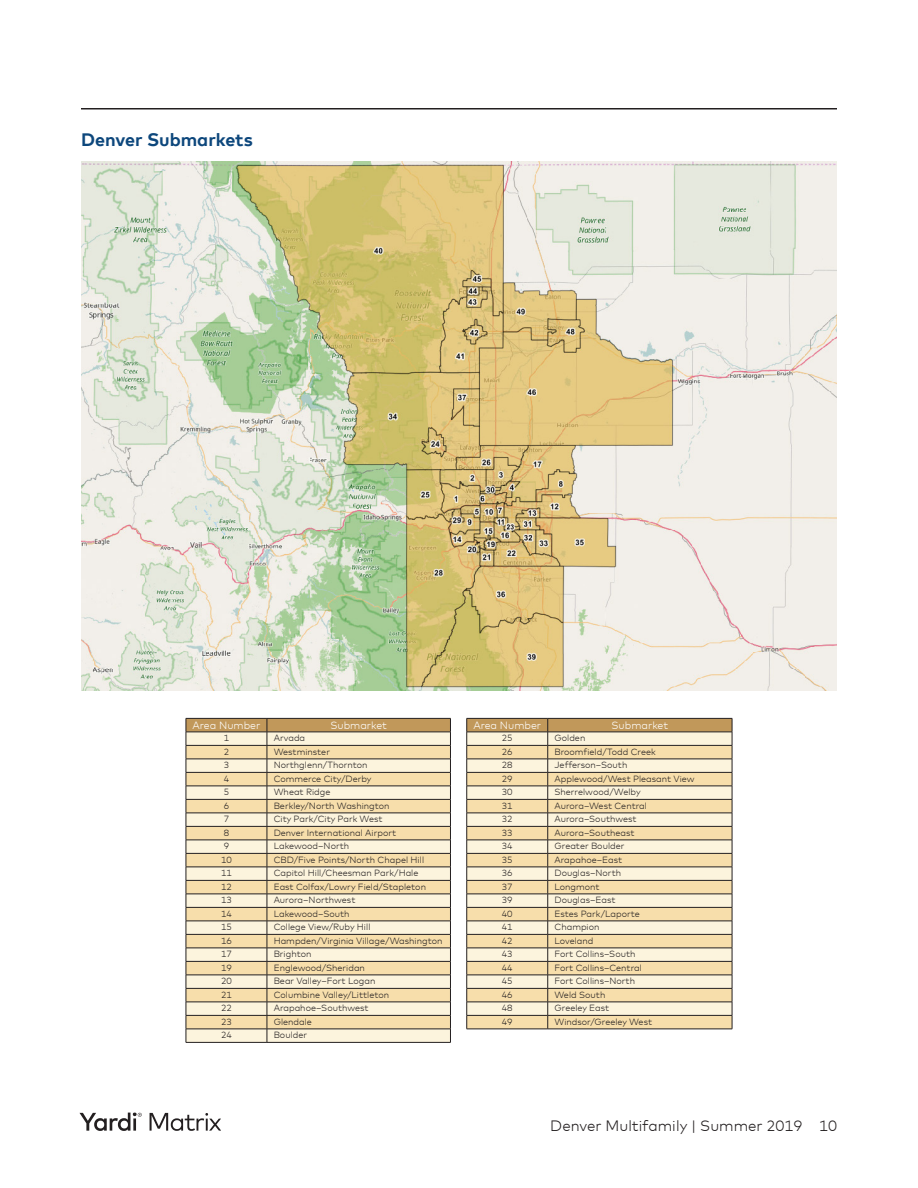
<style>
.page{position:relative;width:918px;height:1188px;background:#fff}
.page>*{position:absolute;margin:0;border:0;box-sizing:border-box;transform-origin:0 0}
.Matrix_Chart_Heads{font:700 18px "Mark Offc Pro";color:#0d477c}
.t1{font:300 15px "Mark Offc Pro";color:#231f20}
.t2{font:300 10.5px "Mark Offc Pro";color:#fff}
.t3{font:300 9px "Mark Offc Pro";color:#231f20}
</style>
<div class="page">
<hr style="left:81px;top:108px;width:756px;height:2px;background:#231f20">
<svg style="left:80px;top:1112px;width:62px;height:19px"></svg>
<svg style="left:150px;top:1113px;width:71px;height:18px"></svg>
<img style="left:81px;top:161px;width:756px;height:529px">
<svg style="left:186px;top:718px;width:265px;height:324px;background:#e5d5b3"></svg>
<hr style="left:186px;top:1042px;width:81px;height:1px;background:#231f20">
<hr style="left:267px;top:1042px;width:184px;height:1px;background:#231f20">
<hr style="left:467px;top:1029px;width:81px;height:1px;background:#231f20">
<hr style="left:548px;top:1029px;width:184px;height:1px;background:#231f20">
<svg style="left:466px;top:718px;width:267px;height:311px;background:#e5d4b2"></svg>
<hr style="left:467px;top:732px;width:81px;height:1px;background:#231f20">
<hr style="left:548px;top:732px;width:184px;height:1px;background:#231f20">
<p class="Matrix_Chart_Heads" style="left:81px;top:125px;width:173px">Denver Submarkets</p>
<p class="t2" style="left:193px;top:717px;width:69px">Area Number</p>
<p class="t2" style="left:330px;top:717px;width:58px">Submarket</p>
<p class="t3" style="left:224px;top:731px;width:7px">1</p>
<p class="t3" style="left:274px;top:731px;width:33px">Arvada</p>
<p class="t3" style="left:224px;top:745px;width:7px">2</p>
<p class="t3" style="left:274px;top:745px;width:58px">Westminster</p>
<p class="t3" style="left:224px;top:758px;width:7px">3</p>
<p class="t3" style="left:274px;top:758px;width:95px">Northglenn/Thornton</p>
<p class="t3" style="left:224px;top:772px;width:7px">4</p>
<p class="t3" style="left:274px;top:772px;width:99px">Commerce City/Derby</p>
<p class="t3" style="left:224px;top:785px;width:7px">5</p>
<p class="t3" style="left:274px;top:785px;width:58px">Wheat Ridge</p>
<p class="t3" style="left:224px;top:799px;width:7px">6</p>
<p class="t3" style="left:274px;top:799px;width:117px">Berkley/North Washington</p>
<p class="t3" style="left:224px;top:812px;width:7px">7</p>
<p class="t3" style="left:274px;top:812px;width:110px">City Park/City Park West</p>
<p class="t3" style="left:224px;top:826px;width:7px">8</p>
<p class="t3" style="left:274px;top:826px;width:124px">Denver International Airport</p>
<p class="t3" style="left:224px;top:839px;width:7px">9</p>
<p class="t3" style="left:274px;top:839px;width:77px">Lakewood–North</p>
<p class="t3" style="left:221px;top:853px;width:12px">10</p>
<p class="t3" style="left:274px;top:853px;width:152px">CBD/Five Points/North Chapel Hill</p>
<p class="t3" style="left:221px;top:866px;width:12px">11</p>
<p class="t3" style="left:274px;top:866px;width:146px">Capitol Hill/Cheesman Park/Hale</p>
<p class="t3" style="left:221px;top:880px;width:12px">12</p>
<p class="t3" style="left:274px;top:880px;width:154px">East Colfax/Lowry Field/Stapleton</p>
<p class="t3" style="left:221px;top:893px;width:12px">13</p>
<p class="t3" style="left:274px;top:893px;width:83px">Aurora–Northwest</p>
<p class="t3" style="left:221px;top:907px;width:12px">14</p>
<p class="t3" style="left:274px;top:907px;width:77px">Lakewood–South</p>
<p class="t3" style="left:221px;top:920px;width:12px">15</p>
<p class="t3" style="left:274px;top:920px;width:98px">College View/Ruby Hill</p>
<p class="t3" style="left:221px;top:934px;width:12px">16</p>
<p class="t3" style="left:274px;top:934px;width:170px">Hampden/Virginia Village/Washington</p>
<p class="t3" style="left:221px;top:947px;width:12px">17</p>
<p class="t3" style="left:274px;top:947px;width:39px">Brighton</p>
<p class="t3" style="left:221px;top:961px;width:12px">19</p>
<p class="t3" style="left:274px;top:961px;width:93px">Englewood/Sheridan</p>
<p class="t3" style="left:221px;top:974px;width:12px">20</p>
<p class="t3" style="left:274px;top:974px;width:103px">Bear Valley–Fort Logan</p>
<p class="t3" style="left:221px;top:988px;width:12px">21</p>
<p class="t3" style="left:274px;top:988px;width:117px">Columbine Valley/Littleton</p>
<p class="t3" style="left:221px;top:1001px;width:12px">22</p>
<p class="t3" style="left:274px;top:1001px;width:96px">Arapahoe–Southwest</p>
<p class="t3" style="left:221px;top:1015px;width:12px">23</p>
<p class="t3" style="left:274px;top:1015px;width:40px">Glendale</p>
<p class="t3" style="left:221px;top:1028px;width:12px">24</p>
<p class="t3" style="left:274px;top:1028px;width:35px">Boulder</p>
<p class="t2" style="left:473px;top:717px;width:69px">Area Number</p>
<p class="t2" style="left:612px;top:717px;width:58px">Submarket</p>
<p class="t3" style="left:502px;top:731px;width:12px">25</p>
<p class="t3" style="left:554px;top:731px;width:32px">Golden</p>
<p class="t3" style="left:502px;top:745px;width:12px">26</p>
<p class="t3" style="left:554px;top:745px;width:103px">Broomfield/Todd Creek</p>
<p class="t3" style="left:502px;top:758px;width:12px">28</p>
<p class="t3" style="left:554px;top:758px;width:74px">Jefferson–South</p>
<p class="t3" style="left:502px;top:772px;width:12px">29</p>
<p class="t3" style="left:554px;top:772px;width:142px">Applewood/West Pleasant View</p>
<p class="t3" style="left:502px;top:785px;width:12px">30</p>
<p class="t3" style="left:554px;top:785px;width:88px">Sherrelwood/Welby</p>
<p class="t3" style="left:502px;top:799px;width:12px">31</p>
<p class="t3" style="left:554px;top:799px;width:94px">Aurora–West Central</p>
<p class="t3" style="left:502px;top:812px;width:12px">32</p>
<p class="t3" style="left:554px;top:812px;width:84px">Aurora–Southwest</p>
<p class="t3" style="left:502px;top:826px;width:12px">33</p>
<p class="t3" style="left:554px;top:826px;width:82px">Aurora–Southeast</p>
<p class="t3" style="left:502px;top:839px;width:12px">34</p>
<p class="t3" style="left:554px;top:839px;width:71px">Greater Boulder</p>
<p class="t3" style="left:502px;top:853px;width:12px">35</p>
<p class="t3" style="left:554px;top:853px;width:69px">Arapahoe–East</p>
<p class="t3" style="left:502px;top:866px;width:12px">36</p>
<p class="t3" style="left:554px;top:866px;width:68px">Douglas–North</p>
<p class="t3" style="left:502px;top:880px;width:12px">37</p>
<p class="t3" style="left:554px;top:880px;width:47px">Longmont</p>
<p class="t3" style="left:502px;top:893px;width:12px">39</p>
<p class="t3" style="left:554px;top:893px;width:63px">Douglas–East</p>
<p class="t3" style="left:502px;top:907px;width:12px">40</p>
<p class="t3" style="left:554px;top:907px;width:87px">Estes Park/Laporte</p>
<p class="t3" style="left:502px;top:920px;width:12px">41</p>
<p class="t3" style="left:554px;top:920px;width:47px">Champion</p>
<p class="t3" style="left:502px;top:934px;width:12px">42</p>
<p class="t3" style="left:554px;top:934px;width:41px">Loveland</p>
<p class="t3" style="left:502px;top:947px;width:12px">43</p>
<p class="t3" style="left:554px;top:947px;width:83px">Fort Collins–South</p>
<p class="t3" style="left:502px;top:961px;width:12px">44</p>
<p class="t3" style="left:554px;top:961px;width:89px">Fort Collins–Central</p>
<p class="t3" style="left:502px;top:974px;width:12px">45</p>
<p class="t3" style="left:554px;top:974px;width:82px">Fort Collins–North</p>
<p class="t3" style="left:502px;top:988px;width:12px">46</p>
<p class="t3" style="left:554px;top:988px;width:52px">Weld South</p>
<p class="t3" style="left:502px;top:1001px;width:12px">48</p>
<p class="t3" style="left:554px;top:1001px;width:56px">Greeley East</p>
<p class="t3" style="left:502px;top:1015px;width:12px">49</p>
<p class="t3" style="left:554px;top:1015px;width:99px">Windsor/Greeley West</p>
<h2 class="t1" style="left:550px;top:1115px;width:288px">Denver Multifamily | Summer 2019 10</h2>
</div>
